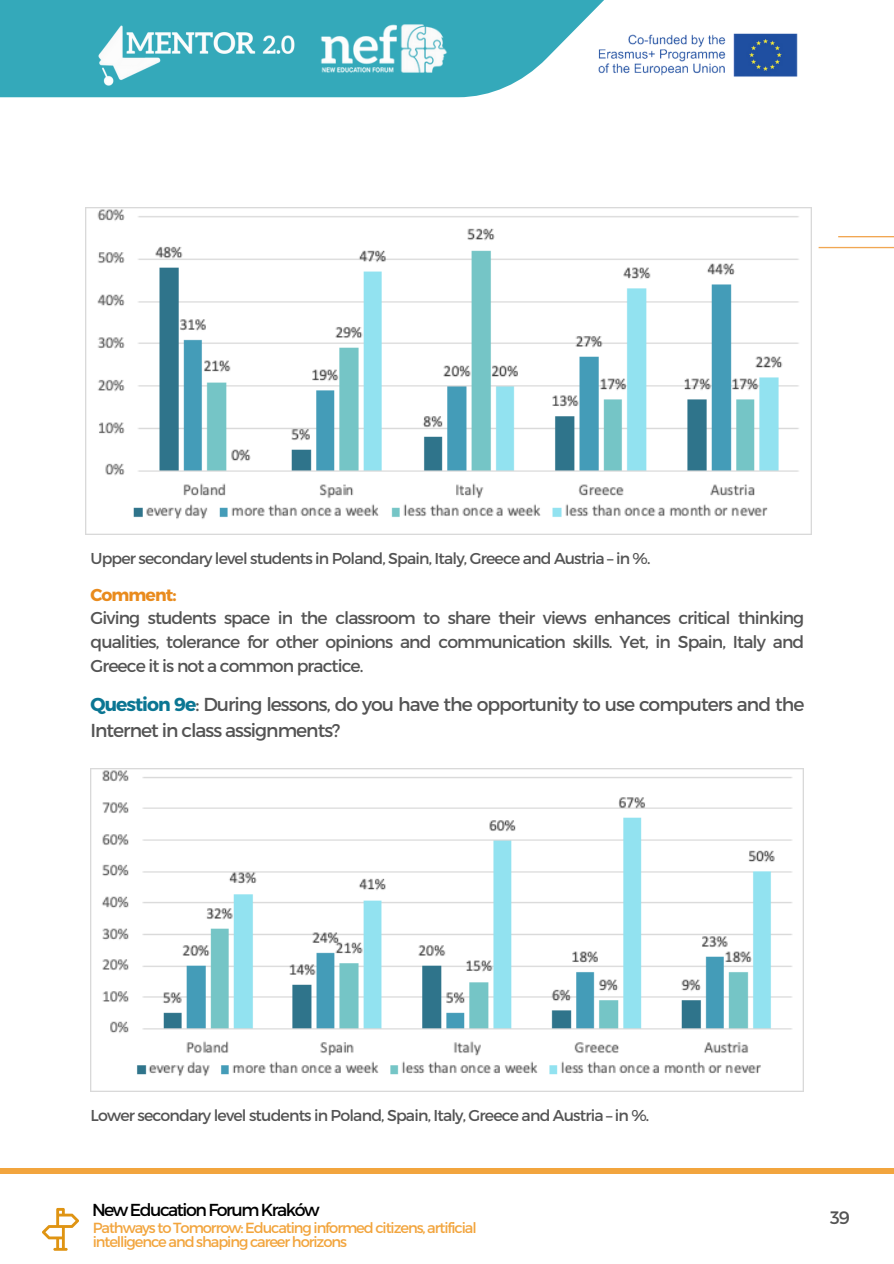
<style>
.page{position:relative;width:894px;height:1264px;background:#fff}
.page>*{position:absolute;margin:0;border:0;box-sizing:border-box;transform-origin:0 0}
.t1{font:18.75px/25.8px "Montserrat";letter-spacing:-.05em;color:#545454}
.t2{font:18px "Montserrat";color:#545454}
.t3{font:17.4px "Montserrat";letter-spacing:-.085em;color:#000}
.t4{font:17.25px/23.7px "Montserrat";letter-spacing:-.05em;color:#545454}
.t5{font:15.75px "Montserrat";letter-spacing:-.05em;color:#545454}
.t6{font:14.7px/14.7px "Montserrat";letter-spacing:-.075em;color:#f2a53e}
.s1{font-weight:700;color:#e98b1d}
.s2{font-weight:700;color:#0b7693}
</style>
<div class="page">
<svg style="left:0;top:0;width:604px;height:97px;background:#49b2c1"></svg>
<img style="left:576px;top:31px;width:221px;height:47px">
<img style="left:321px;top:24px;width:126px;height:49px">
<div style="left:0;top:1168px;width:893px;height:6px;background:#f2a53e"></div>
<hr style="left:838px;top:236px;width:55px;height:1px;background:#f1a753">
<hr style="left:818px;top:247px;width:75px;height:1px;background:#f1a753">
<img style="left:85px;top:207px;width:726px;height:327px">
<img style="left:90px;top:768px;width:713px;height:323px">
<img style="left:84px;top:15px;width:224px;height:78px">
<svg style="left:42px;top:1207px;width:37px;height:43px"></svg>
<p class="t5" style="left:90px;top:547px;width:561px">Upper secondary level students in Poland, Spain, Italy, Greece and Austria – in %.</p>
<p class="t4" style="left:90px;top:582px;width:715px"><span class="s1">Comment:<br></span>Giving students space in the classroom to share their views enhances critical thinking qualities, tolerance for other opinions and communication skills. Yet, in Spain, Italy and Greece it is not a common practice.</p>
<h1 class="t1" style="left:90px;top:690px;width:715px"><span class="s2">Question 9e</span>: During lessons, do you have the opportunity to use computers and the<br>Internet in class assignments?</h1>
<h1 class="t5" style="left:90px;top:1104px;width:560px">Lower secondary level students in Poland, Spain, Italy, Greece and Austria – in %.</h1>
<p class="t3" style="left:92px;top:1198px;width:229px">New Education Forum Kraków</p>
<p class="t6" style="left:93px;top:1219px;width:385px">Pathways to Tomorrow: Educating informed citizens, artificial intelligence and shaping career horizons</p>
<h1 class="t2" style="left:829px;top:1206px;width:21px">39</h1>
</div>
